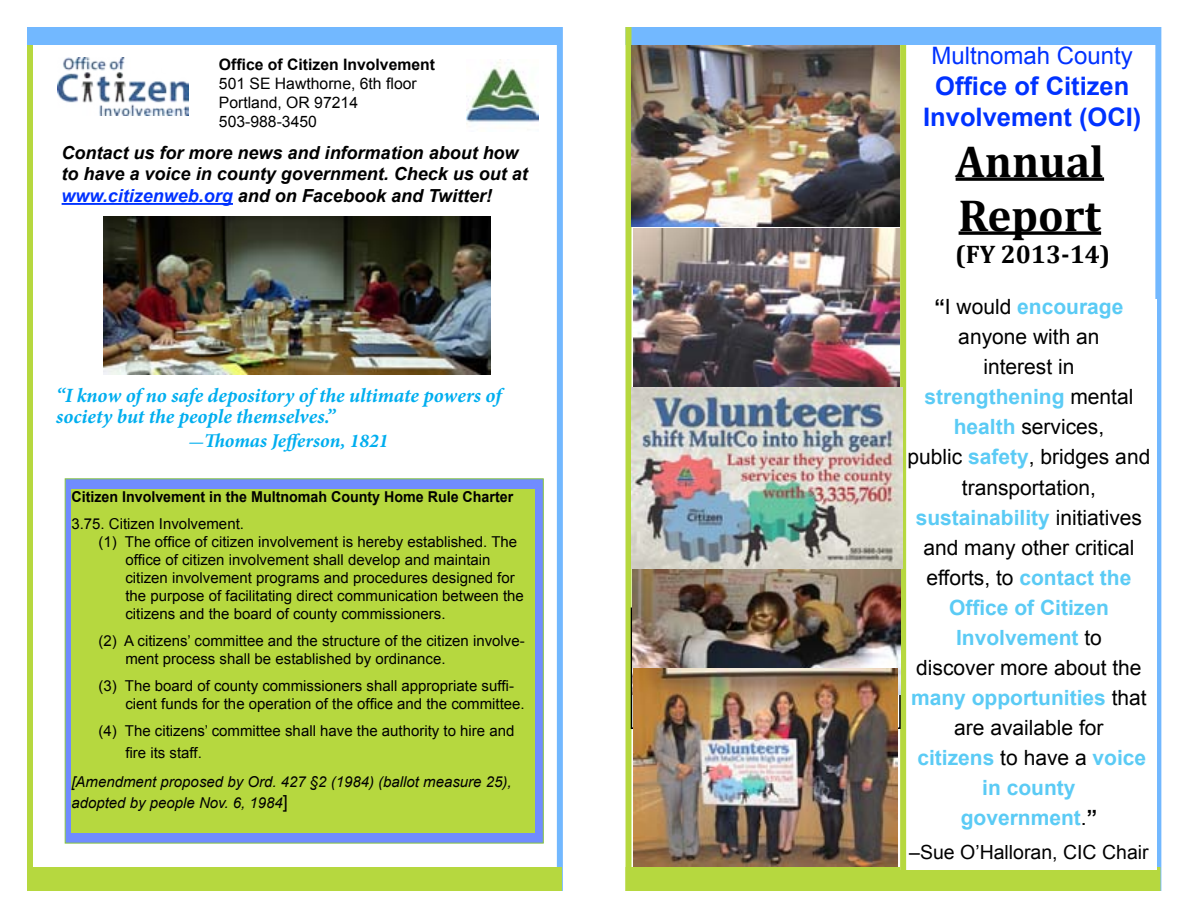
<style>
.page{position:relative;width:1188px;height:918px;background:#fff}
.page>*{position:absolute;margin:0;border:0;box-sizing:border-box;transform-origin:0 0}
.t1{font:700 45px/54px "Cambria";color:#000}
.t2{font:700 25.5px/30.6px "Arial";color:#0032ff;text-align:center}
.t3{font:700 25.5px "Cambria";color:#000}
.t4{font:24px "Arial";color:#0032ff}
.t5{font:21px/30px "Arial";color:#000;text-align:center}
.t6{font:italic 700 20.25px/21.6px "Minion Pro";letter-spacing:-.005em;color:#00aeef}
.t7{font:19.5px "Arial";color:#000}
.t8{font:italic 700 19.5px "Minion Pro";color:#00aeef}
.t9{font:italic 700 18px/21.6px "Arial";color:#000}
.t10{font:15.75px/18.9px "Arial";color:#000}
.t11{font:700 15.75px "Arial";color:#000}
.t12{font:15px/18px "Arial";color:#000}
.t13{font:italic 15px/21.6px "Arial";color:#000}
.t14{font:700 15px "Arial";color:#000;scale:.95 1}
.s1{color:#0032ff}
.s2{font-size:16.5px}
.s3{font-style:normal;font-size:18px}
.s4{font-weight:700}
.s5{font-weight:700;color:#5bcbf5}
</style>
<div class="page">
<div style="left:557px;top:27px;width:6px;height:864px;background:#72b8ff"></div>
<div style="left:27px;top:27px;width:6px;height:864px;background:#b6d83f"></div>
<div style="left:27px;top:867px;width:535px;height:24px;background:#b6d83f"></div>
<div style="left:27px;top:27px;width:535px;height:18px;background:#72b8ff"></div>
<div style="left:1155px;top:27px;width:6px;height:864px;background:#72b8ff"></div>
<div style="left:626px;top:867px;width:534px;height:24px;background:#b6d83f"></div>
<div style="left:901px;top:299px;width:256px;height:570px;background:#fff"></div>
<div style="left:900px;top:42px;width:6px;height:830px;background:#b6d83f"></div>
<hr style="left:62px;top:203px;width:171px;height:2px;background:#0032ff">
<svg style="left:956px;top:177px;width:148px;height:4px"></svg>
<svg style="left:959px;top:231px;width:142px;height:4px"></svg>
<div style="left:626px;top:27px;width:534px;height:18px;background:#72b8ff"></div>
<div style="left:626px;top:27px;width:6px;height:864px;background:#b6d83f"></div>
<div style="left:65px;top:478px;width:479px;height:365px;background:#708cff;border:1px solid #88c540"></div>
<div style="left:71px;top:489px;width:464px;height:344px;background:#b6d83f"></div>
<img style="left:633px;top:569px;width:268px;height:125px">
<img style="left:104px;top:217px;width:386px;height:158px">
<img style="left:58px;top:58px;width:130px;height:58px">
<img style="left:467px;top:59px;width:71px;height:65px">
<img style="left:634px;top:668px;width:264px;height:198px">
<img style="left:631px;top:388px;width:271px;height:180px">
<img style="left:631px;top:46px;width:269px;height:181px">
<img style="left:634px;top:228px;width:266px;height:159px">
<p class="t11" style="left:219px;top:54px;width:218px">Office of Citizen Involvement</p>
<p class="t10" style="left:219px;top:74px;width:199px">501 SE Hawthorne, 6th floor<br>Portland, OR 97214<br>503-988-3450</p>
<h3 class="t4" style="left:932px;top:40px;width:203px">Multnomah County</h3>
<h2 class="t2" style="left:923px;top:72px;width:220px">Office of Citizen<br>Involvement (OCI)</h2>
<p class="t9" style="left:62px;top:142px;width:468px">Contact us for more news and information about how to have a voice in county government. Check us out at <span class="s1">www.citizenweb.org</span> and on Facebook and Twitter!</p>
<h1 class="t1" style="left:956px;top:133px;width:150px">Annual<br>Report</h1>
<h2 class="t3" style="left:955px;top:236px;width:157px">(FY 2013-14)</h2>
<h3 class="t6" style="left:56px;top:384px;width:447px">“I know of no safe depository of the ultimate powers of society but the people themselves.”</h3>
<h3 class="t8" style="left:189px;top:427px;width:201px"><span class="s2">—</span>Thomas Jefferson, 1821</h3>
<p class="t14" style="left:71px;top:487px;width:467px">Citizen Involvement in the Multnomah County Home Rule Charter</p>
<p class="t12" style="left:71px;top:515px;width:174px">3.75. Citizen Involvement.</p>
<p class="t12" style="left:98px;top:533px;width:420px">(1) The office of citizen involvement is hereby established. The</p>
<p class="t12" style="left:125px;top:551px;width:367px">office of citizen involvement shall develop and maintain</p>
<p class="t12" style="left:125px;top:569px;width:391px">citizen involvement programs and procedures designed for</p>
<p class="t12" style="left:125px;top:587px;width:400px">the purpose of facilitating direct communication between the</p>
<p class="t12" style="left:125px;top:605px;width:322px">citizens and the board of county commissioners.</p>
<p class="t12" style="left:125px;top:632px;width:401px;text-indent:-27px">(2) A citizens’ committee and the structure of the citizen involve&shy;ment process shall be established by ordinance.</p>
<p class="t12" style="left:125px;top:677px;width:401px;text-indent:-27px">(3) The board of county commissioners shall appropriate suffi&shy;cient funds for the operation of the office and the committee.</p>
<p class="t12" style="left:125px;top:720px;width:391px;line-height:21.6px;text-indent:-27px">(4) The citizens’ committee shall have the authority to hire and fire its staff.</p>
<p class="t13" style="left:71px;top:771px;width:442px">[Amendment proposed by Ord. 427 §2 (1984) (ballot measure 25), adopted by people Nov. 6, 1984<span class="s3">]</span></p>
<p class="t5" style="left:908px;top:292px;width:244px"><span class="s4">“</span>I would <span class="s5">encourage </span>anyone with an<br>interest in<br><span class="s5">strengthening</span> mental <span class="s5">health</span> services,<br>public <span class="s5">safety</span>, bridges and transportation, <span class="s5">sustainability</span> initiatives and many other critical efforts, to <span class="s5">contact the<br>Office of Citizen<br>Involvement</span> to<br>discover more about the <span class="s5">many opportunities</span> that are available for<br><span class="s5">citizens</span> to have a <span class="s5">voice in county<br>government</span>.<span class="s4">”</span></p>
<h3 class="t7" style="left:909px;top:839px;width:241px">–Sue O’Halloran, CIC Chair</h3>
</div>
